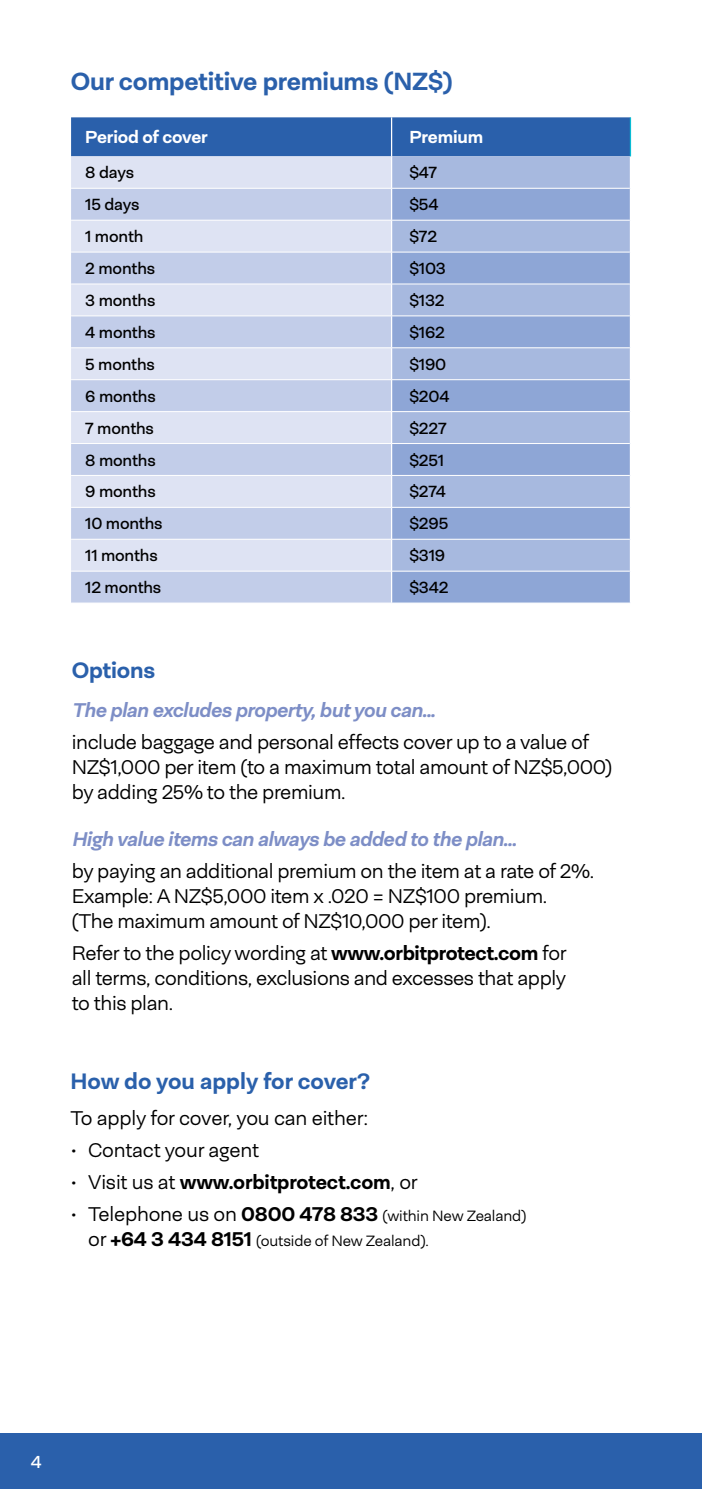
<style>
.page{position:relative;width:702px;height:1489px;background:#fff}
.page>*{position:absolute;margin:0;border:0;box-sizing:border-box;transform-origin:0 0}
.t1{font:700 25px "Neogrotesk Ess";letter-spacing:-.01em;color:#2a60ab}
.t2{font:700 22.5px "Neogrotesk Ess";letter-spacing:-.005em;color:#2a60ab}
.t3{font:300 20px/25px "Neogrotesk Ess";letter-spacing:-.02em;color:#000}
.t4{font:italic 700 20px "Neogrotesk Ess";letter-spacing:-.02em;color:#7d8ec6}
.t5{font:700 20px "Neogrotesk Ess";letter-spacing:-.01em;color:#000}
.t6{font:700 17.5px "Neogrotesk Ess";letter-spacing:-.01em;color:#fff}
.t7{font:17.5px "Neogrotesk Ess";color:#fff}
.t8{font:16.25px "Neogrotesk Ess";letter-spacing:-.01em;color:#000}
.t9{font:300 15px/25px "Neogrotesk Ess";letter-spacing:-.01em;color:#000}
.s1{font-weight:700}
.s2{font-weight:300}
.s3{font-size:20px}
.s4{font-weight:700;font-size:20px}
</style>
<div class="page">
<div style="left:0;top:1433px;width:702px;height:55px;background:#2a60ab"></div>
<hr style="left:701px;top:0;width:1px;height:1488px;background:#2a60ab">
<div style="left:71px;top:117px;width:558px;height:39px;background:#2a60ab"></div>
<div style="left:71px;top:156px;width:320px;height:32px;background:#dee3f3"></div>
<div style="left:392px;top:156px;width:237px;height:32px;background:#a7b9df"></div>
<svg style="left:71px;top:189px;width:320px;height:413px;fill:#c7d1ea"></svg>
<svg style="left:392px;top:189px;width:237px;height:413px;fill:#8ea6d6"></svg>
<hr style="left:71px;top:220px;width:320px;height:1px;background:#fff">
<hr style="left:391px;top:220px;width:238px;height:1px;background:#fff">
<hr style="left:71px;top:252px;width:320px;height:1px;background:#fff">
<hr style="left:391px;top:252px;width:238px;height:1px;background:#fff">
<hr style="left:71px;top:283px;width:320px;height:1px;background:#fff">
<hr style="left:391px;top:283px;width:238px;height:1px;background:#fff">
<hr style="left:71px;top:315px;width:320px;height:1px;background:#fff">
<hr style="left:391px;top:315px;width:238px;height:1px;background:#fff">
<hr style="left:71px;top:347px;width:320px;height:1px;background:#fff">
<hr style="left:391px;top:347px;width:238px;height:1px;background:#fff">
<hr style="left:71px;top:379px;width:320px;height:1px;background:#fff">
<hr style="left:391px;top:379px;width:238px;height:1px;background:#fff">
<hr style="left:71px;top:411px;width:320px;height:1px;background:#fff">
<hr style="left:391px;top:411px;width:238px;height:1px;background:#fff">
<hr style="left:71px;top:443px;width:320px;height:1px;background:#fff">
<hr style="left:391px;top:443px;width:238px;height:1px;background:#fff">
<hr style="left:71px;top:475px;width:320px;height:1px;background:#fff">
<hr style="left:391px;top:475px;width:238px;height:1px;background:#fff">
<hr style="left:71px;top:507px;width:320px;height:1px;background:#fff">
<hr style="left:391px;top:507px;width:238px;height:1px;background:#fff">
<hr style="left:71px;top:539px;width:320px;height:1px;background:#fff">
<hr style="left:391px;top:539px;width:238px;height:1px;background:#fff">
<hr style="left:71px;top:570px;width:320px;height:1px;background:#fff">
<hr style="left:391px;top:570px;width:238px;height:1px;background:#fff">
<hr style="left:629px;top:117px;width:2px;height:39px;background:#09bcd4">
<hr style="left:391px;top:117px;width:1px;height:39px;background:#fff">
<p class="t1" style="left:71px;top:65px;width:383px">Our competitive premiums (NZ$)</p>
<p class="t6" style="left:85px;top:126px;width:124px">Period of cover</p>
<p class="t6" style="left:409px;top:126px;width:75px">Premium</p>
<p class="t8" style="left:85px;top:163px;width:50px">8 days</p>
<p class="t8" style="left:409px;top:163px;width:29px">$47</p>
<p class="t8" style="left:85px;top:194px;width:56px">15 days</p>
<p class="t8" style="left:409px;top:194px;width:31px">$54</p>
<p class="t8" style="left:85px;top:226px;width:60px">1 month</p>
<p class="t8" style="left:409px;top:226px;width:29px">$72</p>
<p class="t8" style="left:85px;top:258px;width:71px">2 months</p>
<p class="t8" style="left:409px;top:258px;width:38px">$103</p>
<p class="t8" style="left:85px;top:290px;width:72px">3 months</p>
<p class="t8" style="left:409px;top:290px;width:37px">$132</p>
<p class="t8" style="left:85px;top:322px;width:72px">4 months</p>
<p class="t8" style="left:409px;top:322px;width:37px">$162</p>
<p class="t8" style="left:85px;top:354px;width:71px">5 months</p>
<p class="t8" style="left:409px;top:354px;width:38px">$190</p>
<p class="t8" style="left:85px;top:386px;width:72px">6 months</p>
<p class="t8" style="left:409px;top:386px;width:42px">$204</p>
<p class="t8" style="left:85px;top:418px;width:70px">7 months</p>
<p class="t8" style="left:409px;top:418px;width:39px">$227</p>
<p class="t8" style="left:85px;top:449px;width:72px">8 months</p>
<p class="t8" style="left:409px;top:449px;width:36px">$251</p>
<p class="t8" style="left:85px;top:481px;width:72px">9 months</p>
<p class="t8" style="left:409px;top:481px;width:38px">$274</p>
<p class="t8" style="left:85px;top:513px;width:79px">10 months</p>
<p class="t8" style="left:409px;top:513px;width:40px">$295</p>
<p class="t8" style="left:85px;top:545px;width:74px">11 months</p>
<p class="t8" style="left:409px;top:545px;width:37px">$319</p>
<p class="t8" style="left:85px;top:577px;width:78px">12 months</p>
<p class="t8" style="left:409px;top:577px;width:41px">$342</p>
<p class="t2" style="left:72px;top:656px;width:85px">Options</p>
<p class="t4" style="left:72px;top:697px;width:365px">The plan excludes property, but you can...</p>
<p class="t3" style="left:72px;top:730px;width:542px">include baggage and personal effects cover up to a value of<br>NZ$1,000 per item (to a maximum total amount of NZ$5,000) by adding 25% to the premium.</p>
<p class="t4" style="left:72px;top:826px;width:446px">High value items can always be added to the plan...</p>
<p class="t3" style="left:72px;top:858px;width:524px">by paying an additional premium on the item at a rate of 2%.<br>Example: A NZ$5,000 item x .020 = NZ$100 premium.<br>(The maximum amount of NZ$10,000 per item).</p>
<p class="t3" style="left:72px;top:940px;width:496px;text-align:justify">Refer to the policy wording at <span class="s1">www.orbitprotect.com</span> for all terms, conditions, exclusions and excesses that apply to this plan.</p>
<p class="t2" style="left:70px;top:1066px;width:301px">How do you apply for cover?</p>
<p class="t3" style="left:70px;top:1105px;width:299px">To apply for cover, you can either:</p>
<p class="t3" style="left:70px;top:1137px;width:190px">• Contact your agent</p>
<p class="t5" style="left:70px;top:1169px;width:349px"><span class="s2">• Visit us at</span> www.orbitprotect.com<span class="s2">, or</span></p>
<p class="t9" style="left:88px;top:1203px;width:440px;text-indent:-18px"><span class="s3">• Telephone us on</span> <span class="s4">0800 478 833</span> (within New Zealand) <span class="s3">or</span> <span class="s4">+64 3 434 8151</span> (outside of New Zealand).</p>
<p class="t7" style="left:31px;top:1450px;width:12px">4</p>
</div>
